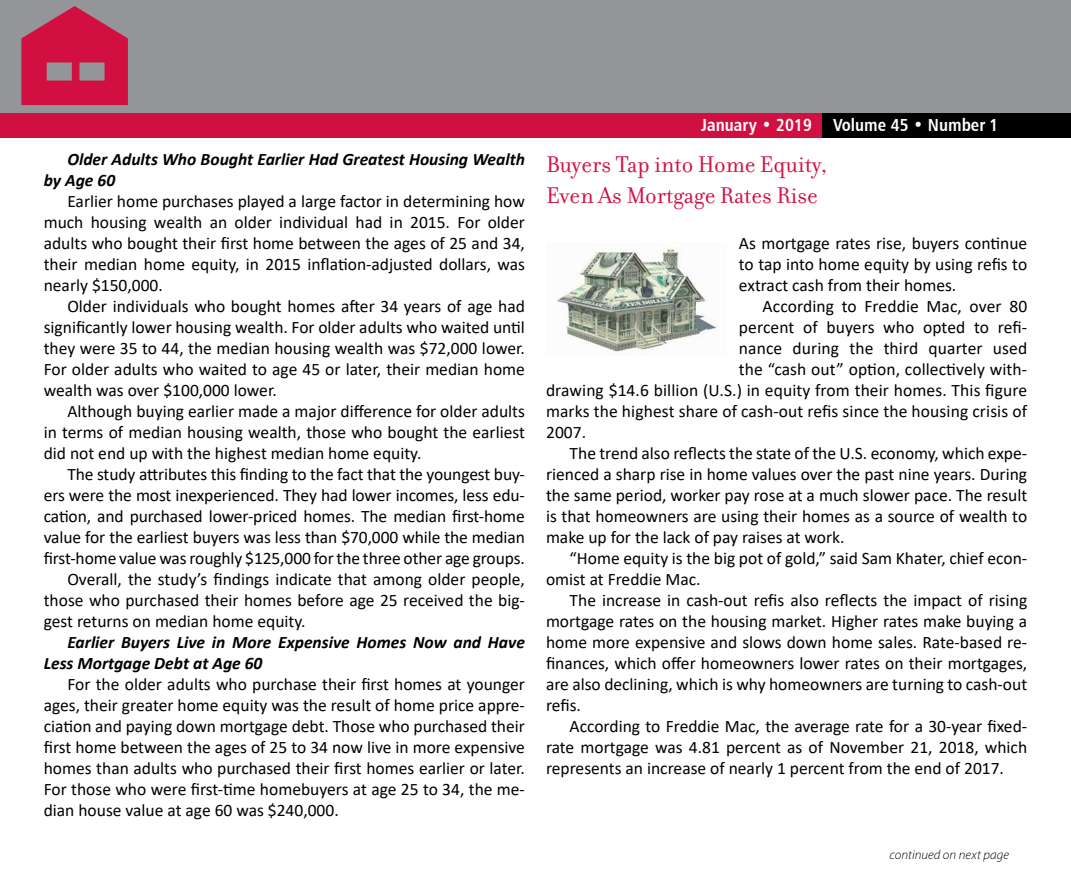
<style>
.page{position:relative;width:1071px;height:882px;background:#fff}
.page>*{position:absolute;margin:0;border:0;box-sizing:border-box;transform-origin:0 0}
.t1{font:24.5px/31.5px "Filosofia";color:#d11041}
.t2{font:17.5px/21px "Calibri";color:#000;text-align:justify}
.t3{font:italic 700 17.5px/21px "Calibri";color:#000}
.t4{font:17.5px "Humanist 777 BT Bold Condensed B";color:#fff}
.t5{font:italic 300 13.12px "Myriad Pro";letter-spacing:.01em;color:#000}
</style>
<div class="page">
<div style="left:0;top:0;width:1071px;height:138px;background:#939598"></div>
<div style="left:693px;top:113px;width:378px;height:25px;background:#000"></div>
<div style="left:0;top:113px;width:822px;height:25px;background:#d11041"></div>
<svg style="left:21px;top:6px;width:107px;height:99px"></svg>
<img style="left:556px;top:248px;width:161px;height:106px">
<p class="t3" style="left:44px;top:148px;width:483px;text-indent:24px">Older Adults Who Bought Earlier Had Greatest Housing Wealth by Age 60</p>
<p class="t2" style="left:44px;top:191px;width:483px;text-indent:24px">Earlier home purchases played a large factor in determining how much housing wealth an older individual had in 2015. For older adults who bought their first home between the ages of 25 and 34, their median home equity, in 2015 inflation-adjusted dollars, was nearly $150,000.</p>
<p class="t2" style="left:44px;top:296px;width:483px;text-indent:24px">Older individuals who bought homes after 34 years of age had significantly lower housing wealth. For older adults who waited until they were 35 to 44, the median housing wealth was $72,000 lower.<br>For older adults who waited to age 45 or later, their median home wealth was over $100,000 lower.</p>
<p class="t2" style="left:44px;top:401px;width:483px;text-indent:24px">Although buying earlier made a major difference for older adults in terms of median housing wealth, those who bought the earliest did not end up with the highest median home equity.</p>
<p class="t2" style="left:67px;top:464px;width:459px">The study attributes this finding to the fact that the youngest buy-</p>
<p class="t2" style="left:44px;top:485px;width:483px">ers were the most inexperienced. They had lower incomes, less edu-</p>
<p class="t2" style="left:44px;top:506px;width:483px">cation, and purchased lower-priced homes. The median first-home</p>
<p class="t2" style="left:44px;top:527px;width:483px">value for the earliest buyers was less than $70,000 while the median</p>
<p class="t2" style="left:44px;top:548px;width:483px">first-home value was roughly $125,000 for the three other age groups.</p>
<p class="t2" style="left:67px;top:569px;width:459px">Overall, the study’s findings indicate that among older people,</p>
<p class="t2" style="left:44px;top:590px;width:483px">those who purchased their homes before age 25 received the big-</p>
<p class="t2" style="left:44px;top:611px;width:263px">gest returns on median home equity.</p>
<p class="t3" style="left:44px;top:631px;width:483px;text-indent:24px">Earlier Buyers Live in More Expensive Homes Now and Have<br>Less Mortgage Debt at Age 60</p>
<p class="t2" style="left:44px;top:674px;width:483px;text-indent:24px">For the older adults who purchase their first homes at younger ages, their greater home equity was the result of home price appre&shy;ciation and paying down mortgage debt. Those who purchased their first home between the ages of 25 to 34 now live in more expensive homes than adults who purchased their first homes earlier or later.<br>For those who were first-time homebuyers at age 25 to 34, the me&shy;dian house value at age 60 was $240,000.</p>
<p class="t4" style="left:701px;top:114px;width:299px">January • 2019 Volume 45 • Number 1</p>
<h1 class="t1" style="left:546px;top:149px;width:283px">Buyers Tap into Home Equity,<br>Even As Mortgage Rates Rise</h1>
<p class="t2" style="left:739px;top:232px;width:290px">As mortgage rates rise, buyers continue to tap into home equity by using refis to extract cash from their homes.</p>
<p class="t2" style="left:763px;top:295px;width:266px">According to Freddie Mac, over 80</p>
<p class="t2" style="left:739px;top:316px;width:290px">percent of buyers who opted to refi-</p>
<p class="t2" style="left:739px;top:337px;width:290px">nance during the third quarter used</p>
<p class="t2" style="left:739px;top:358px;width:290px">the “cash out” option, collectively with-</p>
<p class="t2" style="left:546px;top:379px;width:483px">drawing $14.6 billion (U.S.) in equity from their homes. This figure</p>
<p class="t2" style="left:546px;top:400px;width:483px">marks the highest share of cash-out refis since the housing crisis of</p>
<p class="t2" style="left:546px;top:421px;width:42px">2007.</p>
<p class="t2" style="left:570px;top:442px;width:459px">The trend also reflects the state of the U.S. economy, which expe-</p>
<p class="t2" style="left:546px;top:463px;width:483px">rienced a sharp rise in home values over the past nine years. During</p>
<p class="t2" style="left:546px;top:484px;width:483px">the same period, worker pay rose at a much slower pace. The result</p>
<p class="t2" style="left:546px;top:505px;width:483px">is that homeowners are using their homes as a source of wealth to</p>
<p class="t2" style="left:546px;top:526px;width:300px">make up for the lack of pay raises at work.</p>
<p class="t2" style="left:570px;top:547px;width:459px">“Home equity is the big pot of gold,” said Sam Khater, chief econ-</p>
<p class="t2" style="left:546px;top:568px;width:156px">omist at Freddie Mac.</p>
<p class="t2" style="left:570px;top:589px;width:459px">The increase in cash-out refis also reflects the impact of rising</p>
<p class="t2" style="left:546px;top:610px;width:483px">mortgage rates on the housing market. Higher rates make buying a</p>
<p class="t2" style="left:546px;top:631px;width:483px">home more expensive and slows down home sales. Rate-based re-</p>
<p class="t2" style="left:546px;top:652px;width:483px">finances, which offer homeowners lower rates on their mortgages,</p>
<p class="t2" style="left:546px;top:673px;width:483px">are also declining, which is why homeowners are turning to cash-out</p>
<p class="t2" style="left:546px;top:694px;width:36px">refis.</p>
<p class="t2" style="left:570px;top:715px;width:459px">According to Freddie Mac, the average rate for a 30-year fixed-</p>
<p class="t2" style="left:546px;top:736px;width:483px">rate mortgage was 4.81 percent as of November 21, 2018, which</p>
<p class="t2" style="left:546px;top:757px;width:460px">represents an increase of nearly 1 percent from the end of 2017.</p>
<p class="t5" style="left:890px;top:848px;width:121px">continued on next page</p>
</div>
